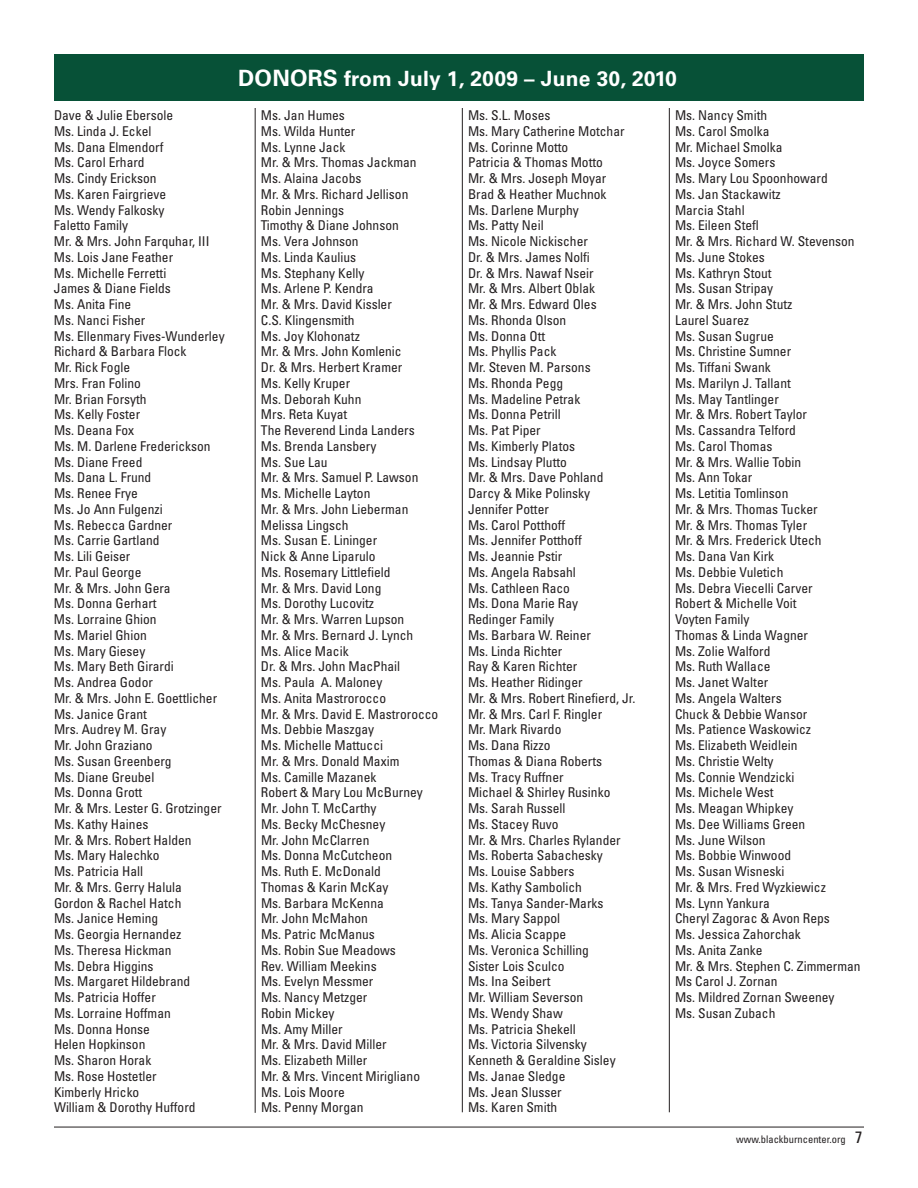
<style>
.page{position:relative;width:918px;height:1188px;background:#fff}
.page>*{position:absolute;margin:0;border:0;box-sizing:border-box;transform-origin:0 0}
.t1{font:700 21px "Univers";letter-spacing:.01em;color:#fff}
.t2{font:condensed 13.5px/15.8px "Univers";color:#231f20}
.t3{font:condensed 10.5px "Univers";color:#231f20}
.s1{font-size:22.5px}
.s2{font-size:16.5px}
</style>
<div class="page">
<hr style="left:54px;top:1127px;width:810px;height:1px;background:#231f20">
<hr style="left:255px;top:108px;width:1px;height:1005px;background:#231f20">
<hr style="left:462px;top:108px;width:1px;height:1004px;background:#231f20">
<hr style="left:669px;top:108px;width:1px;height:1004px;background:#231f20">
<div style="left:54px;top:54px;width:810px;height:46px;background:#075137"></div>
<h1 class="t1" style="left:238px;top:71px;width:440px"><span class="s1">DONORS</span> from July 1, 2009 – June 30, 2010</h1>
<p class="t2" style="left:54px;top:109px;width:172px">Dave &amp; Julie Ebersole<br>Ms. Linda J. Eckel<br>Ms. Dana Elmendorf<br>Ms. Carol Erhard<br>Ms. Cindy Erickson<br>Ms. Karen Fairgrieve<br>Ms. Wendy Falkosky<br>Faletto Family<br>Mr. &amp; Mrs. John Farquhar, III<br>Ms. Lois Jane Feather<br>Ms. Michelle Ferretti<br>James &amp; Diane Fields<br>Ms. Anita Fine<br>Ms. Nanci Fisher<br>Ms. Ellenmary Fives-Wunderley<br>Richard &amp; Barbara Flock<br>Mr. Rick Fogle<br>Mrs. Fran Folino<br>Mr. Brian Forsyth<br>Ms. Kelly Foster<br>Ms. Deana Fox<br>Ms. M. Darlene Frederickson<br>Ms. Diane Freed<br>Ms. Dana L. Frund<br>Ms. Renee Frye<br>Ms. Jo Ann Fulgenzi<br>Ms. Rebecca Gardner<br>Ms. Carrie Gartland<br>Ms. Lili Geiser<br>Mr. Paul George<br>Mr. &amp; Mrs. John Gera<br>Ms. Donna Gerhart<br>Ms. Lorraine Ghion<br>Ms. Mariel Ghion<br>Ms. Mary Giesey<br>Ms. Mary Beth Girardi<br>Ms. Andrea Godor<br>Mr. &amp; Mrs. John E. Goettlicher<br>Ms. Janice Grant<br>Mrs. Audrey M. Gray<br>Mr. John Graziano<br>Ms. Susan Greenberg<br>Ms. Diane Greubel<br>Ms. Donna Grott<br>Mr. &amp; Mrs. Lester G. Grotzinger<br>Ms. Kathy Haines<br>Mr. &amp; Mrs. Robert Halden<br>Ms. Mary Halechko<br>Ms. Patricia Hall<br>Mr. &amp; Mrs. Gerry Halula<br>Gordon &amp; Rachel Hatch<br>Ms. Janice Heming<br>Ms. Georgia Hernandez<br>Ms. Theresa Hickman<br>Ms. Debra Higgins<br>Ms. Margaret Hildebrand<br>Ms. Patricia Hoffer<br>Ms. Lorraine Hoffman<br>Ms. Donna Honse<br>Helen Hopkinson<br>Ms. Sharon Horak<br>Ms. Rose Hostetler<br>Kimberly Hricko<br>William &amp; Dorothy Hufford</p>
<p class="t2" style="left:261px;top:109px;width:179px">Ms. Jan Humes<br>Ms. Wilda Hunter<br>Ms. Lynne Jack<br>Mr. &amp; Mrs. Thomas Jackman<br>Ms. Alaina Jacobs<br>Mr. &amp; Mrs. Richard Jellison<br>Robin Jennings<br>Timothy &amp; Diane Johnson<br>Ms. Vera Johnson<br>Ms. Linda Kaulius<br>Ms. Stephany Kelly<br>Ms. Arlene P. Kendra<br>Mr. &amp; Mrs. David Kissler<br>C.S. Klingensmith<br>Ms. Joy Klohonatz<br>Mr. &amp; Mrs. John Komlenic<br>Dr. &amp; Mrs. Herbert Kramer<br>Ms. Kelly Kruper<br>Ms. Deborah Kuhn<br>Mrs. Reta Kuyat<br>The Reverend Linda Landers<br>Ms. Brenda Lansbery<br>Ms. Sue Lau<br>Mr. &amp; Mrs. Samuel P. Lawson<br>Ms. Michelle Layton<br>Mr. &amp; Mrs. John Lieberman<br>Melissa Lingsch<br>Ms. Susan E. Lininger<br>Nick &amp; Anne Liparulo<br>Ms. Rosemary Littlefield<br>Mr. &amp; Mrs. David Long<br>Ms. Dorothy Lucovitz<br>Mr. &amp; Mrs. Warren Lupson<br>Mr. &amp; Mrs. Bernard J. Lynch<br>Ms. Alice Macik<br>Dr. &amp; Mrs. John MacPhail<br>Ms. Paula A. Maloney<br>Ms. Anita Mastrorocco<br>Mr. &amp; Mrs. David E. Mastrorocco<br>Ms. Debbie Maszgay<br>Ms. Michelle Mattucci<br>Mr. &amp; Mrs. Donald Maxim<br>Ms. Camille Mazanek<br>Robert &amp; Mary Lou McBurney<br>Mr. John T. McCarthy<br>Ms. Becky McChesney<br>Mr. John McClarren<br>Ms. Donna McCutcheon<br>Ms. Ruth E. McDonald<br>Thomas &amp; Karin McKay<br>Ms. Barbara McKenna<br>Mr. John McMahon<br>Ms. Patric McManus<br>Ms. Robin Sue Meadows<br>Rev. William Meekins<br>Ms. Evelyn Messmer<br>Ms. Nancy Metzger<br>Robin Mickey<br>Ms. Amy Miller<br>Mr. &amp; Mrs. David Miller<br>Ms. Elizabeth Miller<br>Mr. &amp; Mrs. Vincent Mirigliano<br>Ms. Lois Moore<br>Ms. Penny Morgan</p>
<p class="t2" style="left:468px;top:109px;width:169px">Ms. S.L. Moses<br>Ms. Mary Catherine Motchar<br>Ms. Corinne Motto<br>Patricia &amp; Thomas Motto<br>Mr. &amp; Mrs. Joseph Moyar<br>Brad &amp; Heather Muchnok<br>Ms. Darlene Murphy<br>Ms. Patty Neil<br>Ms. Nicole Nickischer<br>Dr. &amp; Mrs. James Nolfi<br>Dr. &amp; Mrs. Nawaf Nseir<br>Mr. &amp; Mrs. Albert Oblak<br>Mr. &amp; Mrs. Edward Oles<br>Ms. Rhonda Olson<br>Ms. Donna Ott<br>Ms. Phyllis Pack<br>Mr. Steven M. Parsons<br>Ms. Rhonda Pegg<br>Ms. Madeline Petrak<br>Ms. Donna Petrill<br>Ms. Pat Piper<br>Ms. Kimberly Platos<br>Ms. Lindsay Plutto<br>Mr. &amp; Mrs. Dave Pohland<br>Darcy &amp; Mike Polinsky<br>Jennifer Potter<br>Ms. Carol Potthoff<br>Ms. Jennifer Potthoff<br>Ms. Jeannie Pstir<br>Ms. Angela Rabsahl<br>Ms. Cathleen Raco<br>Ms. Dona Marie Ray<br>Redinger Family<br>Ms. Barbara W. Reiner<br>Ms. Linda Richter<br>Ray &amp; Karen Richter<br>Ms. Heather Ridinger<br>Mr. &amp; Mrs. Robert Rinefierd, Jr.<br>Mr. &amp; Mrs. Carl F. Ringler<br>Mr. Mark Rivardo<br>Ms. Dana Rizzo<br>Thomas &amp; Diana Roberts<br>Ms. Tracy Ruffner<br>Michael &amp; Shirley Rusinko<br>Ms. Sarah Russell<br>Ms. Stacey Ruvo<br>Mr. &amp; Mrs. Charles Rylander<br>Ms. Roberta Sabachesky<br>Ms. Louise Sabbers<br>Ms. Kathy Sambolich<br>Ms. Tanya Sander-Marks<br>Ms. Mary Sappol<br>Ms. Alicia Scappe<br>Ms. Veronica Schilling<br>Sister Lois Sculco<br>Ms. Ina Seibert<br>Mr. William Severson<br>Ms. Wendy Shaw<br>Ms. Patricia Shekell<br>Ms. Victoria Silvensky<br>Kenneth &amp; Geraldine Sisley<br>Ms. Janae Sledge<br>Ms. Jean Slusser<br>Ms. Karen Smith</p>
<p class="t2" style="left:675px;top:109px;width:187px">Ms. Nancy Smith<br>Ms. Carol Smolka<br>Mr. Michael Smolka<br>Ms. Joyce Somers<br>Ms. Mary Lou Spoonhoward<br>Ms. Jan Stackawitz<br>Marcia Stahl<br>Ms. Eileen Stefl<br>Mr. &amp; Mrs. Richard W. Stevenson<br>Ms. June Stokes<br>Ms. Kathryn Stout<br>Ms. Susan Stripay<br>Mr. &amp; Mrs. John Stutz<br>Laurel Suarez<br>Ms. Susan Sugrue<br>Ms. Christine Sumner<br>Ms. Tiffani Swank<br>Ms. Marilyn J. Tallant<br>Ms. May Tantlinger<br>Mr. &amp; Mrs. Robert Taylor<br>Ms. Cassandra Telford<br>Ms. Carol Thomas<br>Mr. &amp; Mrs. Wallie Tobin<br>Ms. Ann Tokar<br>Ms. Letitia Tomlinson<br>Mr. &amp; Mrs. Thomas Tucker<br>Mr. &amp; Mrs. Thomas Tyler<br>Mr. &amp; Mrs. Frederick Utech<br>Ms. Dana Van Kirk<br>Ms. Debbie Vuletich<br>Ms. Debra Viecelli Carver<br>Robert &amp; Michelle Voit<br>Voyten Family<br>Thomas &amp; Linda Wagner<br>Ms. Zolie Walford<br>Ms. Ruth Wallace<br>Ms. Janet Walter<br>Ms. Angela Walters<br>Chuck &amp; Debbie Wansor<br>Ms. Patience Waskowicz<br>Ms. Elizabeth Weidlein<br>Ms. Christie Welty<br>Ms. Connie Wendzicki<br>Ms. Michele West<br>Ms. Meagan Whipkey<br>Ms. Dee Williams Green<br>Ms. June Wilson<br>Ms. Bobbie Winwood<br>Ms. Susan Wisneski<br>Mr. &amp; Mrs. Fred Wyzkiewicz<br>Ms. Lynn Yankura<br>Cheryl Zagorac &amp; Avon Reps<br>Ms. Jessica Zahorchak<br>Ms. Anita Zanke<br>Mr. &amp; Mrs. Stephen C. Zimmerman<br>Ms Carol J. Zornan<br>Ms. Mildred Zornan Sweeney<br>Ms. Susan Zubach</p>
<p class="t3" style="left:736px;top:1135px;width:128px">www.blackburncenter.org <span class="s2">7</span></p>
</div>
